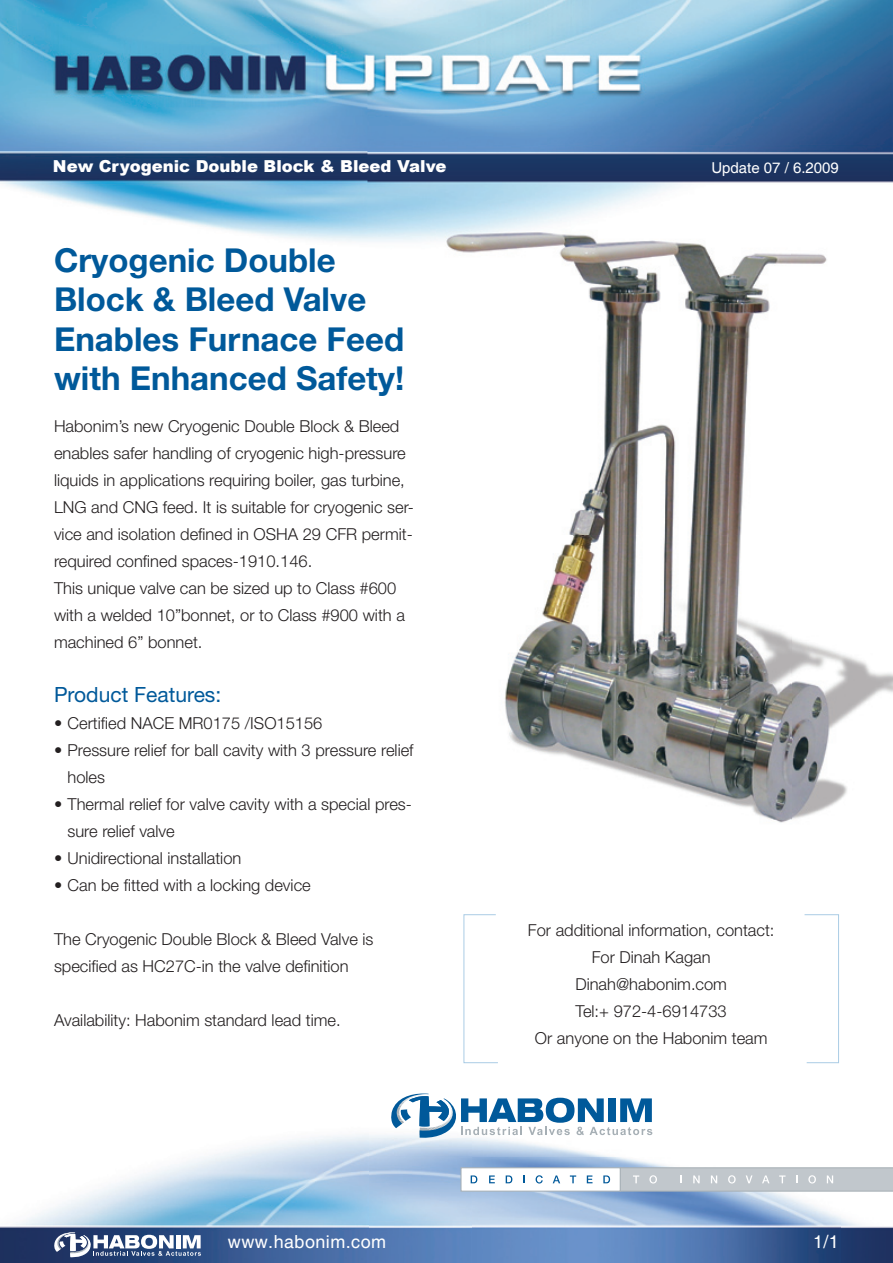
<style>
.page{position:relative;width:893px;height:1263px;background:#fff}
.page>*{position:absolute;margin:0;border:0;box-sizing:border-box;transform-origin:0 0}
.t1{font:700 33px/39.6px "Helvetica Neue";color:#00599a}
.t2{font:21px "Helvetica Neue";color:#00599a}
.t3{font:18px "Helvetica";letter-spacing:.025em;color:#fff}
.t4{font:300 16.5px/27px "Helvetica Neue";color:#231f20}
.t5{font:900 16.5px "Arial";color:#fff}
.t6{font:15px "Helvetica";color:#fff}
</style>
<div class="page">
<img style="left:0;top:0;width:367px;height:1263px">
<img style="left:367px;top:0;width:526px;height:210px">
<img style="left:367px;top:210px;width:105px;height:1053px">
<img style="left:472px;top:1063px;width:421px;height:200px">
<svg style="left:54px;top:1232px;width:147px;height:26px"></svg>
<img style="left:437px;top:186px;width:456px;height:651px">
<svg style="left:463px;top:914px;width:376px;height:149px"></svg>
<svg style="left:390px;top:1093px;width:262px;height:46px"></svg>
<div style="left:460px;top:1167px;width:161px;height:24px;background:#fff;border:1px solid #a6afb5"></div>
<svg style="left:620px;top:1167px;width:273px;height:24px;background:#c2c8cd"></svg>
<svg style="left:489px;top:1175px;width:6px;height:8px"></svg>
<svg style="left:506px;top:1175px;width:6px;height:8px"></svg>
<svg style="left:523px;top:1175px;width:2px;height:8px"></svg>
<svg style="left:536px;top:1175px;width:7px;height:8px"></svg>
<svg style="left:553px;top:1175px;width:7px;height:8px"></svg>
<svg style="left:570px;top:1175px;width:6px;height:8px"></svg>
<svg style="left:587px;top:1175px;width:5px;height:8px"></svg>
<svg style="left:603px;top:1175px;width:7px;height:8px"></svg>
<svg style="left:471px;top:1175px;width:6px;height:8px"></svg>
<p class="t5" style="left:53px;top:154px;width:395px">New Cryogenic Double Block &amp; Bleed Valve</p>
<p class="t6" style="left:711px;top:159px;width:129px">Update 07 / 6.2009</p>
<h1 class="t1" style="left:54px;top:239px;width:352px">Cryogenic Double<br>Block &amp; Bleed Valve<br>Enables Furnace Feed with Enhanced Safety!</h1>
<p class="t4" style="left:54px;top:412px;width:362px">Habonim’s new Cryogenic Double Block &amp; Bleed enables safer handling of cryogenic high-pressure liquids in applications requiring boiler, gas turbine, LNG and CNG feed. It is suitable for cryogenic ser&shy;vice and isolation defined in OSHA 29 CFR permit&shy;required confined spaces-1910.146.<br>This unique valve can be sized up to Class #600 with a welded 10”bonnet, or to Class #900 with a machined 6” bonnet.</p>
<p class="t2" style="left:54px;top:682px;width:169px">Product Features:</p>
<p class="t4" style="left:54px;top:709px;width:270px">• Certified NACE MR0175 /ISO15156</p>
<p class="t4" style="left:67px;top:736px;width:348px;text-indent:-13px">• Pressure relief for ball cavity with 3 pressure relief holes</p>
<p class="t4" style="left:67px;top:790px;width:346px;text-indent:-13px">• Thermal relief for valve cavity with a special pres&shy;sure relief valve</p>
<p class="t4" style="left:54px;top:844px;width:189px">• Unidirectional installation</p>
<p class="t4" style="left:54px;top:871px;width:258px">• Can be fitted with a locking device</p>
<p class="t4" style="left:54px;top:925px;width:321px">The Cryogenic Double Block &amp; Bleed Valve is specified as HC27C-in the valve definition</p>
<p class="t4" style="left:54px;top:1006px;width:288px">Availability: Habonim standard lead time.</p>
<p class="t4" style="left:528px;top:916px;width:248px;text-align:center">For additional information, contact:<br>For Dinah Kagan<br>Dinah@habonim.com<br>Tel:+ 972-4-6914733<br>Or anyone on the Habonim team</p>
<p class="t3" style="left:228px;top:1232px;width:160px">www.habonim.com</p>
<p class="t3" style="left:813px;top:1232px;width:27px">1/1</p>
</div>
